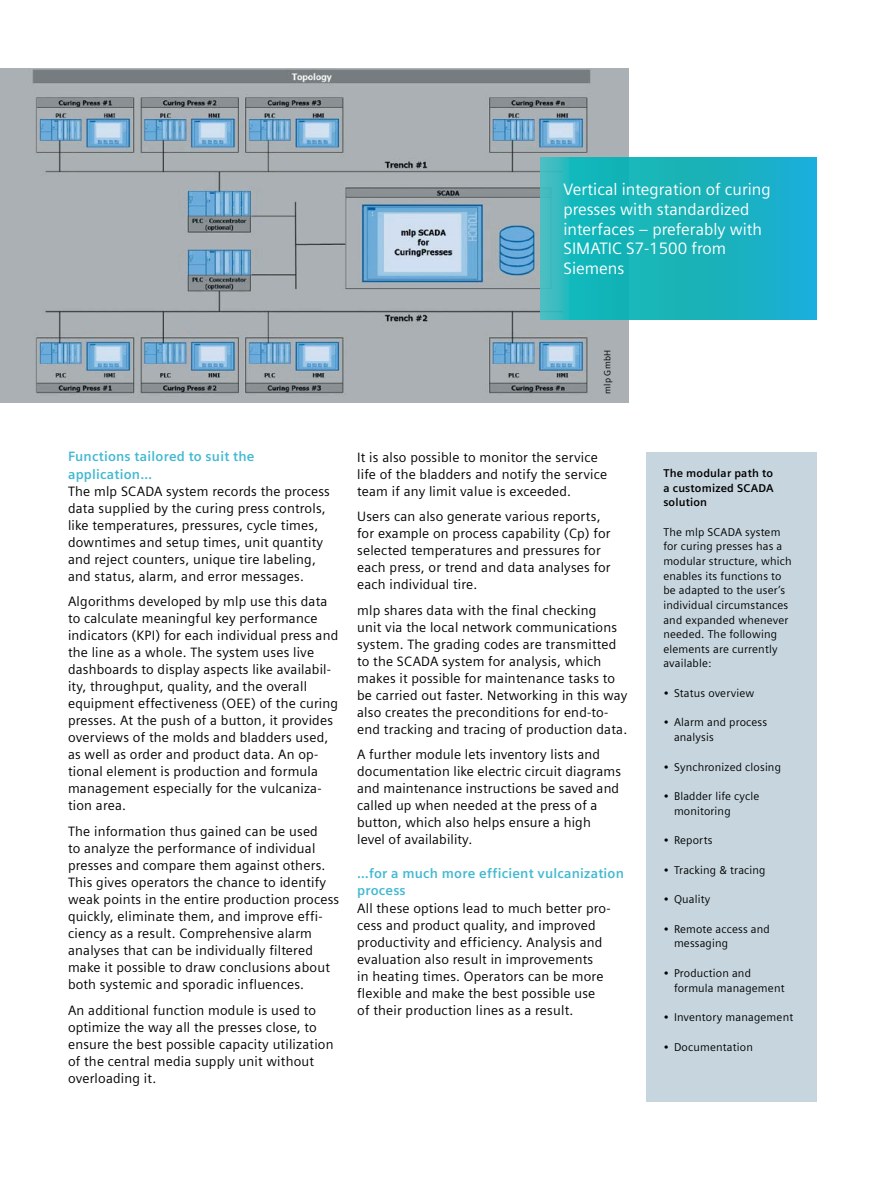
<style>
.page{position:relative;width:893px;height:1191px;background:#fff}
.page>*{position:absolute;margin:0;border:0;box-sizing:border-box;transform-origin:0 0}
.t1{font:16.5px/19.8px "Siemens Sans Global";color:#fff}
.t2{font:13.5px/17px "Siemens Sans Global";letter-spacing:.015em;color:#000}
.t3{font:700 13.5px/17px "Siemens Sans Global";letter-spacing:.015em;color:#43b9d1}
.t4{font:11.25px/14.7px "Siemens Sans Global";letter-spacing:.015em;color:#000}
.t5{font:700 11.25px/14.7px "Siemens Sans Global";letter-spacing:.015em;color:#000;text-align:justify}
.t6{font:9px "Siemens Sans Global";letter-spacing:.015em;color:#000}
</style>
<div class="page">
<div style="left:646px;top:452px;width:171px;height:649px;background:#c7d6de"></div>
<img style="left:0;top:68px;width:629px;height:335px">
<svg style="left:540px;top:157px;width:276px;height:162px"></svg>
<p class="t1" style="left:563px;top:180px;width:209px">Vertical integration of curing presses with standardized interfaces – preferably with<br>SIMATIC S7-1500 from<br>Siemens</p>
<p class="t6" style="left:601px;top:393px;width:45px;rotate:-90deg">mlp GmbH</p>
<p class="t3" style="left:68px;top:448px;width:188px">Functions tailored to suit the application…</p>
<p class="t2" style="left:68px;top:483px;width:263px">The mlp SCADA system records the process data supplied by the curing press controls, like temperatures, pressures, cycle times, downtimes and setup times, unit quantity and reject counters, unique tire labeling, and status, alarm, and error messages.</p>
<p class="t2" style="left:68px;top:593px;width:272px">Algorithms developed by mlp use this data to calculate meaningful key performance indicators (KPI) for each individual press and the line as a whole. The system uses live dashboards to display aspects like availabil&shy;ity, throughput, quality, and the overall equipment effectiveness (OEE) of the curing presses. At the push of a button, it provides overviews of the molds and bladders used, as well as order and product data. An op&shy;tional element is production and formula management especially for the vulcaniza&shy;tion area.</p>
<p class="t2" style="left:68px;top:823px;width:273px">The information thus gained can be used<br>to analyze the performance of individual presses and compare them against others.<br>This gives operators the chance to identify weak points in the entire production process quickly, eliminate them, and improve effi&shy;ciency as a result. Comprehensive alarm analyses that can be individually filtered make it possible to draw conclusions about both systemic and sporadic influences.</p>
<p class="t2" style="left:68px;top:1002px;width:267px">An additional function module is used to optimize the way all the presses close, to ensure the best possible capacity utilization of the central media supply unit without overloading it.</p>
<p class="t2" style="left:357px;top:449px;width:252px">It is also possible to monitor the service life of the bladders and notify the service team if any limit value is exceeded.</p>
<p class="t2" style="left:357px;top:508px;width:255px">Users can also generate various reports, for example on process capability (Cp) for selected temperatures and pressures for each press, or trend and data analyses for each individual tire.</p>
<p class="t2" style="left:357px;top:602px;width:272px">mlp shares data with the final checking<br>unit via the local network communications system. The grading codes are transmitted to the SCADA system for analysis, which makes it possible for maintenance tasks to be carried out faster. Networking in this way also creates the preconditions for end-to&shy;end tracking and tracing of production data.</p>
<p class="t2" style="left:357px;top:746px;width:265px">A further module lets inventory lists and documentation like electric circuit diagrams and maintenance instructions be saved and called up when needed at the press of a button, which also helps ensure a high level of availability.</p>
<p class="t3" style="left:357px;top:865px;width:268px">…for a much more efficient vulcanization process</p>
<p class="t2" style="left:357px;top:900px;width:255px">All these options lead to much better pro&shy;cess and product quality, and improved productivity and efficiency. Analysis and evaluation also result in improvements<br>in heating times. Operators can be more flexible and make the best possible use of their production lines as a result.</p>
<p class="t5" style="left:663px;top:466px;width:112px">The modular path to a customized SCADA solution</p>
<p class="t4" style="left:663px;top:525px;width:130px">The mlp SCADA system for curing presses has a modular structure, which enables its functions to be adapted to the user’s individual circumstances and expanded whenever needed. The following elements are currently available:</p>
<p class="t4" style="left:663px;top:686px;width:92px">• Status overview</p>
<p class="t4" style="left:674px;top:715px;width:95px;text-indent:-11px">• Alarm and process analysis</p>
<p class="t4" style="left:663px;top:760px;width:119px">• Synchronized closing</p>
<p class="t4" style="left:674px;top:789px;width:87px;text-indent:-11px">• Bladder life cycle monitoring</p>
<p class="t4" style="left:663px;top:833px;width:51px">• Reports</p>
<p class="t4" style="left:663px;top:863px;width:104px">• Tracking &amp; tracing</p>
<p class="t4" style="left:663px;top:892px;width:48px">• Quality</p>
<p class="t4" style="left:674px;top:922px;width:97px;text-indent:-11px">• Remote access and messaging</p>
<p class="t4" style="left:674px;top:966px;width:112px;text-indent:-11px">• Production and formula management</p>
<p class="t4" style="left:663px;top:1010px;width:131px">• Inventory management</p>
<p class="t4" style="left:663px;top:1040px;width:91px">• Documentation</p>
</div>
